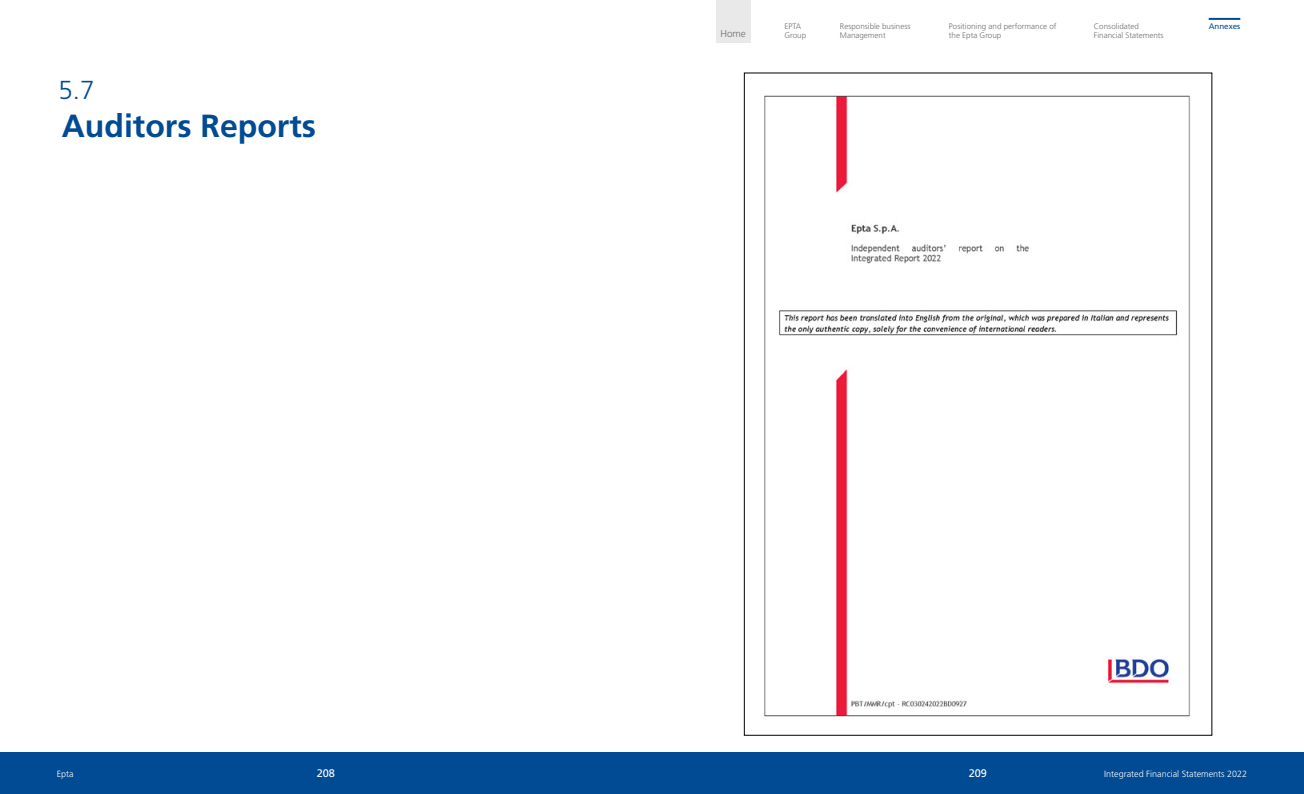
<style>
.page{position:relative;width:1304px;height:794px;background:#fff}
.page>*{position:absolute;margin:0;border:0;box-sizing:border-box;transform-origin:0 0}
.t1{font:700 32px "Frutiger LT Std";color:#004b93}
.t2{font:300 26px "Frutiger LT Std";color:#004b93}
.t3{font:11px "Frutiger";color:#fff}
.t4{font:300 10px "Frutiger";color:#706f6f}
.t5{font:300 9px "Frutiger LT Std";color:#fff}
.t6{font:300 8px/9.6px "Frutiger";color:#706f6f}
.t7{font:8px "Frutiger LT Std";color:#004b93}
</style>
<div class="page">
<div style="left:0;top:752px;width:1304px;height:42px;background:#004b93"></div>
<img style="left:764px;top:95px;width:426px;height:622px">
<hr style="left:1209px;top:18px;width:31px;height:2px;background:#004b93">
<div style="left:716px;top:0;width:35px;height:43px;background:#e9e9e9"></div>
<h2 class="t2" style="left:58px;top:75px;width:38px">5.7</h2>
<h1 class="t1" style="left:62px;top:107px;width:256px">Auditors Reports</h1>
<p class="t4" style="left:720px;top:28px;width:27px">Home</p>
<p class="t6" style="left:784px;top:21px;width:23px">EPTA<br>Group</p>
<p class="t6" style="left:840px;top:21px;width:72px">Responsible business<br>Management</p>
<p class="t6" style="left:949px;top:21px;width:109px">Positioning and performance of the Epta Group</p>
<p class="t6" style="left:1094px;top:21px;width:71px">Consolidated<br>Financial Statements</p>
<p class="t7" style="left:1209px;top:21px;width:33px">Annexes</p>
<p class="t5" style="left:57px;top:768px;width:19px">Epta</p>
<h3 class="t3" style="left:317px;top:767px;width:20px">208</h3>
<h3 class="t3" style="left:969px;top:767px;width:20px">209</h3>
<p class="t5" style="left:1104px;top:768px;width:145px">Integrated Financial Statements 2022</p>
</div>
